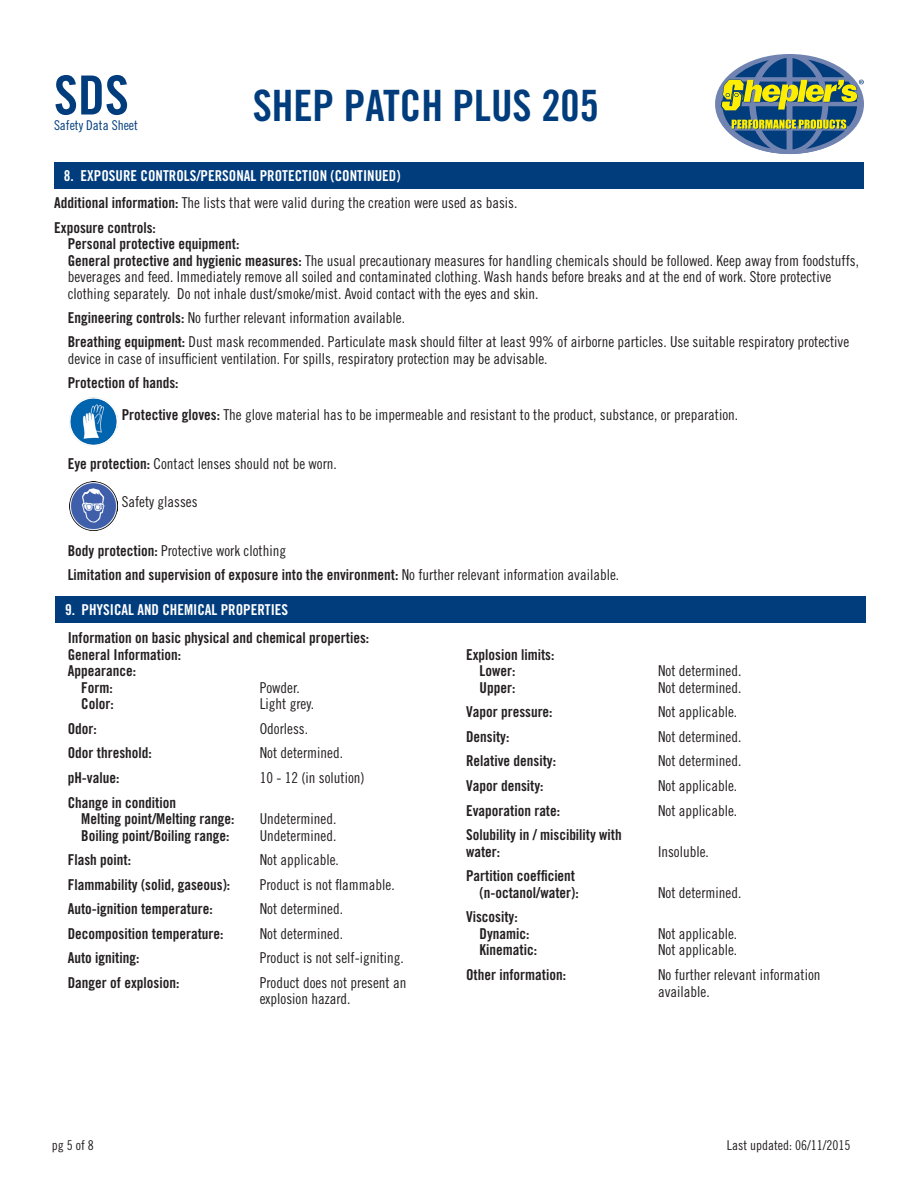
<style>
.page{position:relative;width:918px;height:1188px;background:#fff}
.page>*{position:absolute;margin:0;border:0;box-sizing:border-box;transform-origin:0 0}
.t1{font:54px "Trade Gothic LT Std Bd Cn 20";color:#013d7d}
.t2{font:43.2px "Trade Gothic LT Std Bd Cn 20";color:#013d7d}
.Body_Text{font:15px/16.5px "Trade Gothic LT Std Cn 18";color:#231f20}
.Body_Text-2{font:15px "Trade Gothic LT Std Bd Cn 20";color:#231f20}
.Section_Header{font:15px "Trade Gothic LT Std Bd Cn 20";color:#fff}
.t3{font:13.5px "Trade Gothic LT Std Cn 18";color:#231f20}
.t4{font:13.5px "Trade Gothic LT Std Cn 18";color:#013d7d}
.s1{font-family:"Trade Gothic LT Std Bd Cn 20"}
.s2{font-family:"Trade Gothic LT Std Cn 18"}
</style>
<div class="page">
<svg style="left:715px;top:54px;width:149px;height:100px"></svg>
<div style="left:54px;top:162px;width:810px;height:27px;background:#013d7d"></div>
<img style="left:69px;top:397px;width:49px;height:49px">
<img style="left:69px;top:482px;width:49px;height:48px">
<div style="left:55px;top:596px;width:810px;height:27px;background:#013d7d"></div>
<h1 class="t1" style="left:54px;top:62px;width:76px">SDS</h1>
<p class="t4" style="left:54px;top:117px;width:85px">Safety Data Sheet</p>
<h2 class="t2" style="left:253px;top:80px;width:348px">SHEP PATCH PLUS 205</h2>
<p class="Section_Header" style="left:64px;top:167px;width:338px">8. EXPOSURE CONTROLS/PERSONAL PROTECTION (CONTINUED)</p>
<p class="Body_Text" style="left:54px;top:195px;width:465px"><span class="s1">Additional information:</span> The lists that were valid during the creation were used as basis.</p>
<p class="Body_Text-2" style="left:54px;top:218px;width:103px">Exposure controls:</p>
<p class="Body_Text-2" style="left:68px;top:235px;width:173px">Personal protective equipment:</p>
<p class="Body_Text" style="left:68px;top:252px;width:793px"><span class="s1">General protective and hygienic measures:</span> The usual precautionary measures for handling chemicals should be followed. Keep away from foodstuffs,</p>
<p class="Body_Text" style="left:68px;top:269px;width:765px">beverages and feed. Immediately remove all soiled and contaminated clothing. Wash hands before breaks and at the end of work. Store protective</p>
<p class="Body_Text" style="left:68px;top:285px;width:472px">clothing separately. Do not inhale dust/smoke/mist. Avoid contact with the eyes and skin.</p>
<p class="Body_Text" style="left:68px;top:309px;width:339px"><span class="s1">Engineering controls:</span> No further relevant information available.</p>
<p class="Body_Text" style="left:68px;top:334px;width:783px"><span class="s1">Breathing equipment:</span> Dust mask recommended. Particulate mask should filter at least 99% of airborne particles. Use suitable respiratory protective</p>
<p class="Body_Text" style="left:68px;top:350px;width:481px">device in case of insufficient ventilation. For spills, respiratory protection may be advisable.</p>
<p class="Body_Text-2" style="left:68px;top:374px;width:112px">Protection of hands:</p>
<p class="Body_Text" style="left:122px;top:407px;width:618px"><span class="s1">Protective gloves:</span> The glove material has to be impermeable and resistant to the product, substance, or preparation.</p>
<p class="Body_Text" style="left:68px;top:455px;width:271px"><span class="s1">Eye protection:</span> Contact lenses should not be worn.</p>
<p class="Body_Text" style="left:122px;top:493px;width:77px">Safety glasses</p>
<p class="Body_Text" style="left:68px;top:542px;width:220px"><span class="s1">Body protection:</span> Protective work clothing</p>
<p class="Body_Text-2" style="left:68px;top:565px;width:553px">Limitation and supervision of exposure into the environment: <span class="s2">No further relevant information available.</span></p>
<p class="Section_Header" style="left:65px;top:601px;width:225px">9. PHYSICAL AND CHEMICAL PROPERTIES</p>
<p class="Body_Text-2" style="left:68px;top:629px;width:303px">Information on basic physical and chemical properties:</p>
<p class="Body_Text-2" style="left:68px;top:645px;width:115px">General Information:</p>
<p class="Body_Text-2" style="left:68px;top:662px;width:70px">Appearance:</p>
<p class="Body_Text-2" style="left:81px;top:678px;width:33px">Form:</p>
<p class="Body_Text" style="left:260px;top:679px;width:42px">Powder.</p>
<p class="Body_Text-2" style="left:81px;top:695px;width:34px">Color:</p>
<p class="Body_Text" style="left:260px;top:695px;width:56px">Light grey.</p>
<p class="Body_Text-2" style="left:68px;top:719px;width:31px">Odor:</p>
<p class="Body_Text" style="left:260px;top:720px;width:50px">Odorless.</p>
<p class="Body_Text-2" style="left:68px;top:744px;width:86px">Odor threshold:</p>
<p class="Body_Text" style="left:260px;top:745px;width:85px">Not determined.</p>
<p class="Body_Text-2" style="left:68px;top:769px;width:53px">pH-value:</p>
<p class="Body_Text" style="left:260px;top:769px;width:106px">10 - 12 (in solution)</p>
<p class="Body_Text-2" style="left:68px;top:793px;width:110px">Change in condition</p>
<p class="Body_Text-2" style="left:81px;top:810px;width:155px">Melting point/Melting range:</p>
<p class="Body_Text" style="left:260px;top:810px;width:78px">Undetermined.</p>
<p class="Body_Text-2" style="left:81px;top:826px;width:150px">Boiling point/Boiling range:</p>
<p class="Body_Text" style="left:260px;top:827px;width:78px">Undetermined.</p>
<p class="Body_Text-2" style="left:68px;top:851px;width:65px">Flash point:</p>
<p class="Body_Text" style="left:260px;top:851px;width:81px">Not applicable.</p>
<p class="Body_Text-2" style="left:68px;top:875px;width:164px">Flammability (solid, gaseous):</p>
<p class="Body_Text" style="left:260px;top:876px;width:136px">Product is not flammable.</p>
<p class="Body_Text-2" style="left:68px;top:900px;width:146px">Auto-ignition temperature:</p>
<p class="Body_Text" style="left:260px;top:900px;width:85px">Not determined.</p>
<p class="Body_Text-2" style="left:68px;top:924px;width:157px">Decomposition temperature:</p>
<p class="Body_Text" style="left:260px;top:925px;width:85px">Not determined.</p>
<p class="Body_Text-2" style="left:68px;top:949px;width:73px">Auto igniting:</p>
<p class="Body_Text" style="left:260px;top:950px;width:146px">Product is not self-igniting.</p>
<p class="Body_Text-2" style="left:68px;top:973px;width:113px">Danger of explosion:</p>
<p class="Body_Text" style="left:260px;top:974px;width:148px">Product does not present an</p>
<p class="Body_Text" style="left:260px;top:991px;width:92px">explosion hazard.</p>
<p class="Body_Text-2" style="left:466px;top:645px;width:90px">Explosion limits:</p>
<p class="Body_Text-2" style="left:480px;top:662px;width:37px">Lower:</p>
<p class="Body_Text" style="left:658px;top:662px;width:85px">Not determined.</p>
<p class="Body_Text-2" style="left:480px;top:678px;width:37px">Upper:</p>
<p class="Body_Text" style="left:658px;top:679px;width:85px">Not determined.</p>
<p class="Body_Text-2" style="left:466px;top:703px;width:88px">Vapor pressure:</p>
<p class="Body_Text" style="left:658px;top:704px;width:81px">Not applicable.</p>
<p class="Body_Text-2" style="left:466px;top:727px;width:45px">Density:</p>
<p class="Body_Text" style="left:658px;top:728px;width:85px">Not determined.</p>
<p class="Body_Text-2" style="left:466px;top:752px;width:91px">Relative density:</p>
<p class="Body_Text" style="left:658px;top:753px;width:85px">Not determined.</p>
<p class="Body_Text-2" style="left:466px;top:777px;width:79px">Vapor density:</p>
<p class="Body_Text" style="left:658px;top:777px;width:81px">Not applicable.</p>
<p class="Body_Text-2" style="left:466px;top:801px;width:96px">Evaporation rate:</p>
<p class="Body_Text" style="left:658px;top:802px;width:81px">Not applicable.</p>
<p class="Body_Text-2" style="left:466px;top:826px;width:157px">Solubility in / miscibility with</p>
<p class="Body_Text-2" style="left:466px;top:842px;width:36px">water:</p>
<p class="Body_Text" style="left:658px;top:843px;width:52px">Insoluble.</p>
<p class="Body_Text-2" style="left:466px;top:867px;width:111px">Partition coefficient</p>
<p class="Body_Text-2" style="left:480px;top:883px;width:101px">(n-octanol/water):</p>
<p class="Body_Text" style="left:658px;top:884px;width:85px">Not determined.</p>
<p class="Body_Text-2" style="left:466px;top:908px;width:53px">Viscosity:</p>
<p class="Body_Text-2" style="left:480px;top:925px;width:51px">Dynamic:</p>
<p class="Body_Text" style="left:658px;top:925px;width:81px">Not applicable.</p>
<p class="Body_Text-2" style="left:480px;top:941px;width:59px">Kinematic:</p>
<p class="Body_Text" style="left:658px;top:942px;width:81px">Not applicable.</p>
<p class="Body_Text-2" style="left:466px;top:966px;width:101px">Other information:</p>
<p class="Body_Text" style="left:658px;top:966px;width:164px">No further relevant information available.</p>
<p class="t3" style="left:52px;top:1137px;width:43px">pg 5 of 8</p>
<p class="t3" style="left:727px;top:1137px;width:125px">Last updated: 06/11/2015</p>
</div>
